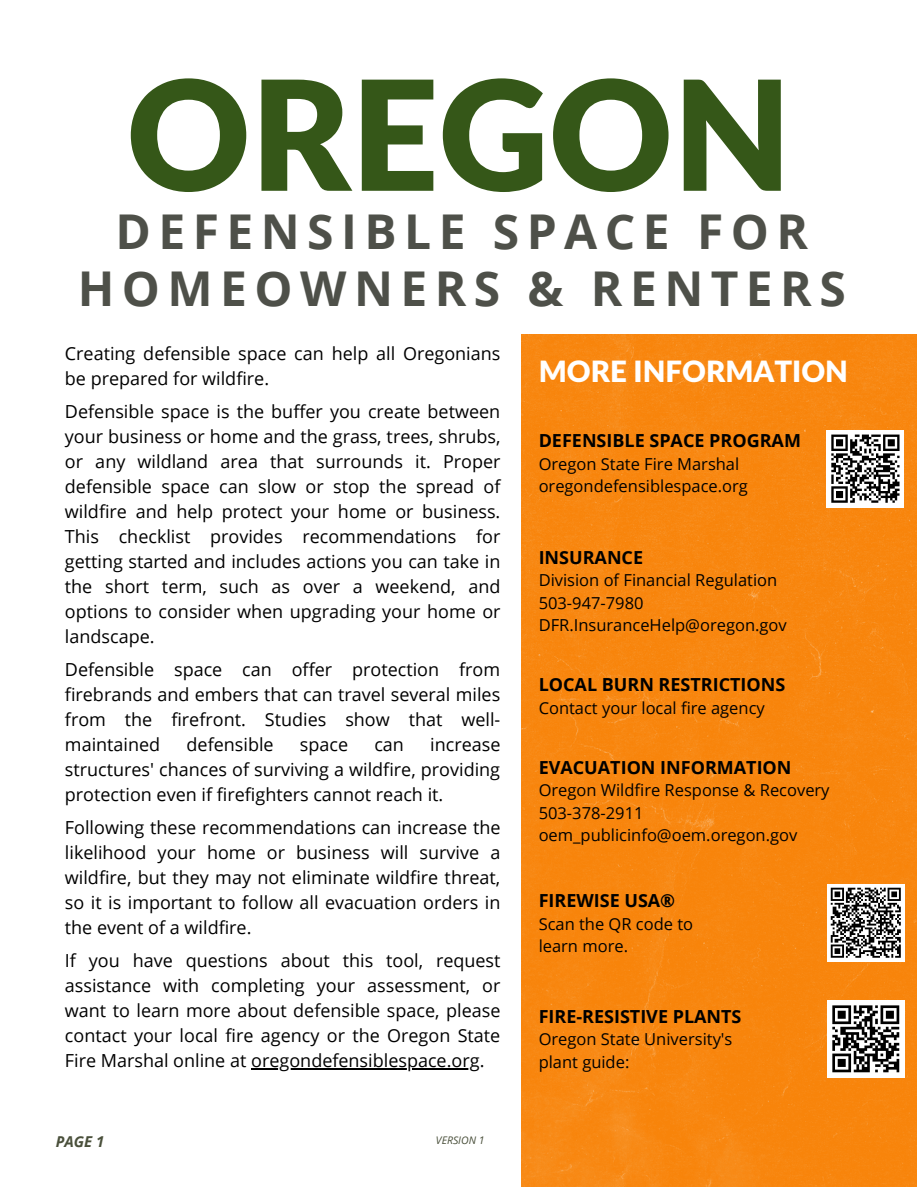
<style>
.page{position:relative;width:918px;height:1188px;background:#fff}
.page>*{position:absolute;margin:0;border:0;box-sizing:border-box;transform-origin:0 0}
.t1{font:900 152.55px "Lato Latin";color:#355718}
.t2{font:700 48px/56.2px "Open Sans";letter-spacing:.155em;color:#4e5049}
.t3{font:900 29.4px "Lato Latin";color:#fff}
.t4{font:18px/25px "Open Sans";color:#000;text-align:justify}
.t5{font:700 18px "Open Sans";color:#000}
.t6{font:16.5px/22.5px "Open Sans";color:#000}
.t7{font:italic 700 15px "Open Sans";color:#4a503b}
.t8{font:italic 10.5px "Open Sans";color:#4a503b}
</style>
<div class="page">
<hr style="left:251px;top:1068px;width:229px;height:2px;background:#000">
<img style="left:521px;top:334px;width:396px;height:853px">
<div style="left:827px;top:430px;width:77px;height:77px;background:#fff"></div>
<svg style="left:831px;top:434px;width:69px;height:69px"></svg>
<div style="left:827px;top:884px;width:78px;height:78px;background:#fff"></div>
<svg style="left:830px;top:887px;width:71px;height:71px"></svg>
<div style="left:827px;top:1000px;width:78px;height:78px;background:#fff"></div>
<svg style="left:832px;top:1005px;width:67px;height:67px"></svg>
<h1 class="t1" style="left:126px;top:68px;width:667px">OREGON</h1>
<h2 class="t2" style="left:78px;top:203px;width:769px;text-indent:619px">FOR<br>HOMEOWNERS &amp; RENTERS</h2>
<h2 class="t2" style="left:116px;top:203px;width:556px">DEFENSIBLE SPACE</h2>
<p class="t4" style="left:65px;top:341px;width:437px">Creating defensible space can help all Oregonians be prepared for wildfire.</p>
<p class="t4" style="left:65px;top:399px;width:437px">Defensible space is the buffer you create between your business or home and the grass, trees, shrubs, or any wildland area that surrounds it. Proper defensible space can slow or stop the spread of wildfire and help protect your home or business.<br>This checklist provides recommendations for getting started and includes actions you can take in the short term, such as over a weekend, and options to consider when upgrading your home or landscape.</p>
<p class="t4" style="left:65px;top:657px;width:437px">Defensible space can offer protection from firebrands and embers that can travel several miles from the firefront. Studies show that well&shy;maintained</p>
<p class="t4" style="left:187px;top:732px;width:89px">defensible</p>
<p class="t4" style="left:300px;top:732px;width:50px">space</p>
<p class="t4" style="left:374px;top:732px;width:31px">can</p>
<p class="t4" style="left:65px;top:732px;width:437px;text-indent:365px">increase structures' chances of surviving a wildfire, providing protection even if firefighters cannot reach it.</p>
<p class="t4" style="left:65px;top:815px;width:437px">Following these recommendations can increase the likelihood your home or business will survive a wildfire, but they may not eliminate wildfire threat, so it is important to follow all evacuation orders in the event of a wildfire.</p>
<p class="t4" style="left:65px;top:948px;width:437px">If you have questions about this tool, request assistance with completing your assessment, or want to learn more about defensible space, please contact your local fire agency or the Oregon State Fire Marshal online at oregondefensiblespace.org.</p>
<p class="t7" style="left:56px;top:1131px;width:50px">PAGE 1</p>
<p class="t8" style="left:436px;top:1133px;width:50px">VERSION 1</p>
<h3 class="t3" style="left:539px;top:358px;width:311px">MORE INFORMATION</h3>
<p class="t5" style="left:539px;top:428px;width:264px">DEFENSIBLE SPACE PROGRAM</p>
<p class="t6" style="left:539px;top:452px;width:211px">Oregon State Fire Marshal oregondefensiblespace.org</p>
<p class="t5" style="left:539px;top:544px;width:106px">INSURANCE</p>
<p class="t6" style="left:539px;top:569px;width:250px">Division of Financial Regulation<br>503-947-7980<br>DFR.InsuranceHelp@oregon.gov</p>
<p class="t5" style="left:539px;top:672px;width:248px">LOCAL BURN RESTRICTIONS</p>
<p class="t6" style="left:539px;top:696px;width:228px">Contact your local fire agency</p>
<p class="t5" style="left:539px;top:754px;width:254px">EVACUATION INFORMATION</p>
<p class="t6" style="left:539px;top:779px;width:292px">Oregon Wildfire Response &amp; Recovery<br>503-378-2911 oem_publicinfo@oem.oregon.gov</p>
<p class="t5" style="left:539px;top:888px;width:138px">FIREWISE USA®</p>
<p class="t6" style="left:539px;top:912px;width:156px">Scan the QR code to learn more.</p>
<p class="t5" style="left:539px;top:1004px;width:204px">FIRE-RESISTIVE PLANTS</p>
<p class="t6" style="left:539px;top:1028px;width:195px">Oregon State University's plant guide:</p>
</div>
